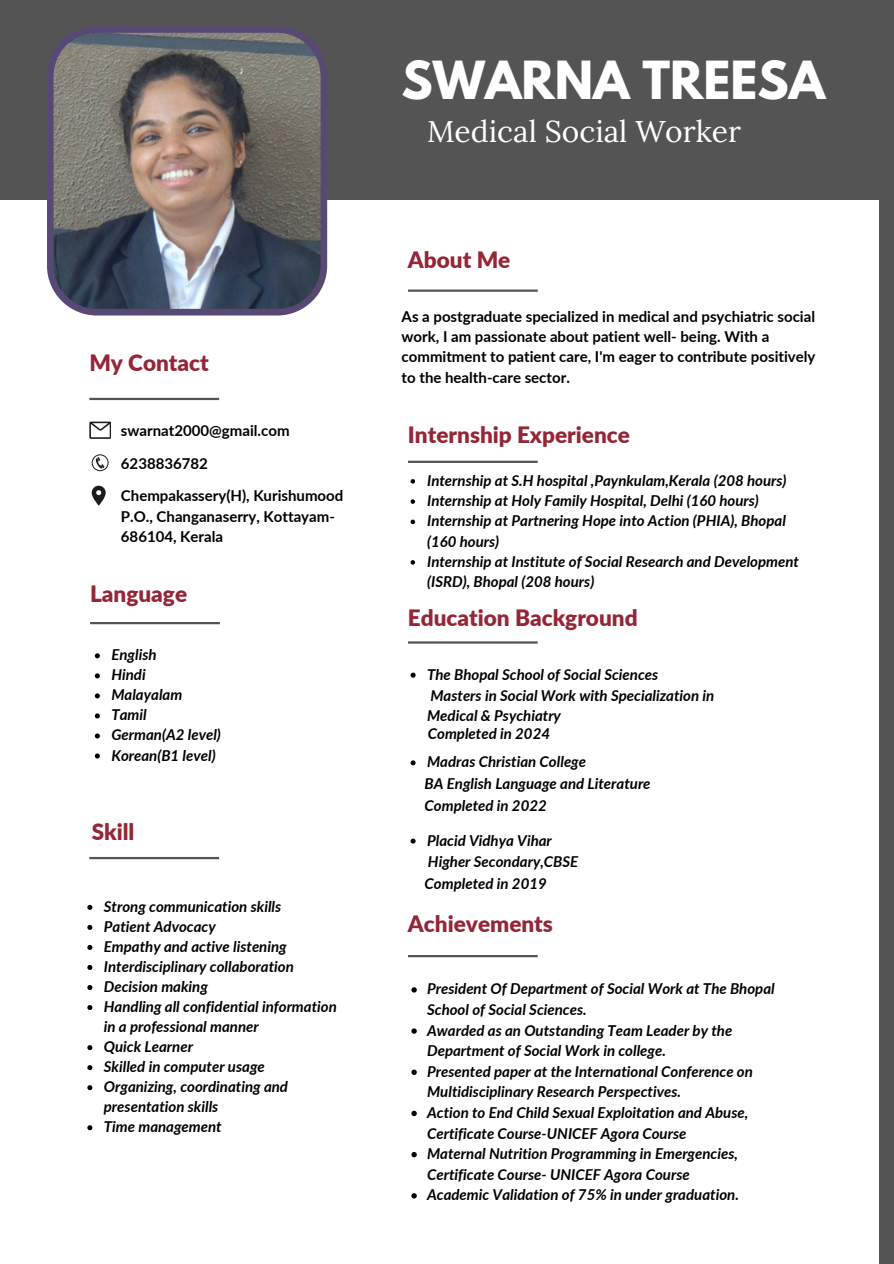
<style>
.page{position:relative;width:894px;height:1264px;background:#fff}
.page>*{position:absolute;margin:0;border:0;box-sizing:border-box;transform-origin:0 0}
.t1{font:700 46.5px "League Spartan";color:#fff}
.t2{font:30px "Lora";color:#fff}
.t3{font:900 22.5px "Lato";color:#942637}
.t4{font:italic 700 15px/20.5px "Lato";color:#000}
.t5{font:700 15px/20.2px "Lato";color:#000}
</style>
<div class="page">
<div style="left:0;top:0;width:893px;height:199px;background:#545454"></div>
<div style="left:878px;top:189px;width:15px;height:1074px;background:#545454"></div>
<hr style="left:408px;top:289px;width:129px;height:3px;background:#545454">
<hr style="left:408px;top:460px;width:129px;height:3px;background:#545454">
<hr style="left:408px;top:955px;width:129px;height:2px;background:#545454">
<hr style="left:90px;top:622px;width:130px;height:2px;background:#545454">
<hr style="left:89px;top:857px;width:130px;height:2px;background:#545454">
<hr style="left:408px;top:641px;width:129px;height:2px;background:#545454">
<hr style="left:89px;top:398px;width:130px;height:2px;background:#545454">
<svg style="left:89px;top:421px;width:22px;height:17px"></svg>
<svg style="left:92px;top:454px;width:17px;height:17px"></svg>
<svg style="left:92px;top:485px;width:13px;height:20px"></svg>
<svg style="left:47px;top:26px;width:280px;height:289px;background:#706b6f"></svg>
<svg style="left:95px;top:653px;width:5px;height:5px"></svg>
<svg style="left:95px;top:673px;width:5px;height:5px"></svg>
<svg style="left:95px;top:693px;width:5px;height:5px"></svg>
<svg style="left:95px;top:713px;width:5px;height:5px"></svg>
<svg style="left:95px;top:733px;width:5px;height:5px"></svg>
<svg style="left:95px;top:753px;width:5px;height:5px"></svg>
<svg style="left:87px;top:904px;width:5px;height:5px"></svg>
<svg style="left:87px;top:924px;width:5px;height:5px"></svg>
<svg style="left:87px;top:945px;width:5px;height:4px"></svg>
<svg style="left:87px;top:965px;width:5px;height:5px"></svg>
<svg style="left:87px;top:985px;width:5px;height:5px"></svg>
<svg style="left:87px;top:1005px;width:5px;height:5px"></svg>
<svg style="left:87px;top:1045px;width:5px;height:5px"></svg>
<svg style="left:87px;top:1065px;width:5px;height:5px"></svg>
<svg style="left:87px;top:1085px;width:5px;height:5px"></svg>
<svg style="left:87px;top:1125px;width:5px;height:5px"></svg>
<svg style="left:410px;top:672px;width:5px;height:5px"></svg>
<svg style="left:410px;top:760px;width:5px;height:5px"></svg>
<svg style="left:410px;top:838px;width:5px;height:5px"></svg>
<svg style="left:411px;top:987px;width:5px;height:5px"></svg>
<svg style="left:411px;top:1028px;width:5px;height:5px"></svg>
<svg style="left:411px;top:1069px;width:5px;height:5px"></svg>
<svg style="left:411px;top:1110px;width:5px;height:6px"></svg>
<svg style="left:411px;top:1152px;width:5px;height:5px"></svg>
<svg style="left:411px;top:1193px;width:5px;height:5px"></svg>
<svg style="left:410px;top:479px;width:5px;height:4px"></svg>
<svg style="left:410px;top:499px;width:5px;height:5px"></svg>
<svg style="left:410px;top:519px;width:5px;height:5px"></svg>
<svg style="left:410px;top:560px;width:5px;height:4px"></svg>
<p class="t3" style="left:89px;top:348px;width:121px">My Contact</p>
<p class="t5" style="left:121px;top:420px;width:170px">swarnat2000@gmail.com</p>
<p class="t5" style="left:121px;top:452px;width:88px">6238836782</p>
<p class="t5" style="left:121px;top:485px;width:224px">Chempakassery(H), Kurishumood<br>P.O., Changanaserry, Kottayam-<br>686104, Kerala</p>
<h4 class="t3" style="left:90px;top:580px;width:98px">Language</h4>
<h3 class="t4" style="left:111px;top:644px;width:47px">English</h3>
<p class="t4" style="left:111px;top:664px;width:36px">Hindi</p>
<h4 class="t4" style="left:111px;top:684px;width:72px">Malayalam</h4>
<p class="t4" style="left:111px;top:704px;width:37px">Tamil</p>
<p class="t4" style="left:111px;top:724px;width:111px">German(A2 level)</p>
<p class="t4" style="left:111px;top:744px;width:106px">Korean(B1 level)</p>
<p class="t3" style="left:92px;top:817px;width:44px">Skill</p>
<p class="t4" style="left:104px;top:895px;width:179px">Strong communication skills</p>
<h4 class="t4" style="left:104px;top:915px;width:113px">Patient Advocacy</h4>
<h3 class="t4" style="left:104px;top:935px;width:184px">Empathy and active listening</h3>
<h3 class="t4" style="left:104px;top:955px;width:191px">Interdisciplinary collaboration</h3>
<p class="t4" style="left:104px;top:975px;width:105px">Decision making</p>
<p class="t4" style="left:104px;top:996px;width:234px;line-height:20px">Handling all confidential information in a professional manner</p>
<p class="t4" style="left:104px;top:1036px;width:91px">Quick Learner</p>
<p class="t4" style="left:104px;top:1056px;width:162px">Skilled in computer usage</p>
<p class="t4" style="left:104px;top:1076px;width:186px;line-height:20px">Organizing, coordinating and presentation skills</p>
<p class="t4" style="left:104px;top:1116px;width:119px">Time management</p>
<h2 class="t1" style="left:401px;top:57px;width:425px">SWARNA TREESA</h2>
<p class="t2" style="left:427px;top:112px;width:315px">Medical Social Worker</p>
<h3 class="t3" style="left:408px;top:246px;width:104px">About Me</h3>
<p class="t5" style="left:401px;top:306px;width:415px">As a postgraduate specialized in medical and psychiatric social work, I am passionate about patient well- being. With a commitment to patient care, I'm eager to contribute positively to the health-care sector.</p>
<h4 class="t3" style="left:408px;top:421px;width:223px">Internship Experience</h4>
<h3 class="t4" style="left:427px;top:470px;width:361px">Internship at S.H hospital ,Paynkulam,Kerala (208 hours)</h3>
<p class="t4" style="left:427px;top:490px;width:333px">Internship at Holy Family Hospital, Delhi (160 hours)</p>
<p class="t4" style="left:427px;top:510px;width:360px">Internship at Partnering Hope into Action (PHIA), Bhopal (160 hours)</p>
<p class="t4" style="left:427px;top:551px;width:373px">Internship at Institute of Social Research and Development (ISRD), Bhopal (208 hours)</p>
<p class="t3" style="left:408px;top:603px;width:231px">Education Background</p>
<h4 class="t4" style="left:427px;top:663px;width:232px">The Bhopal School of Social Sciences</h4>
<h4 class="t4" style="left:427px;top:685px;width:289px;line-height:20px">Masters in Social Work with Specialization in<br>Medical &amp; Psychiatry</h4>
<p class="t4" style="left:428px;top:723px;width:124px">Completed in 2024</p>
<h4 class="t4" style="left:427px;top:751px;width:160px">Madras Christian College</h4>
<h4 class="t4" style="left:424px;top:773px;width:227px">BA English Language and Literature</h4>
<h3 class="t4" style="left:424px;top:794px;width:124px">Completed in 2022</h3>
<p class="t4" style="left:427px;top:829px;width:126px">Placid Vidhya Vihar</p>
<h4 class="t4" style="left:428px;top:851px;width:152px">Higher Secondary,CBSE</h4>
<h4 class="t4" style="left:424px;top:872px;width:124px">Completed in 2019</h4>
<h3 class="t3" style="left:408px;top:909px;width:146px">Achievements</h3>
<p class="t4" style="left:427px;top:978px;width:349px">President Of Department of Social Work at The Bhopal<br>School of Social Sciences.</p>
<p class="t4" style="left:427px;top:1019px;width:306px">Awarded as an Outstanding Team Leader by the<br>Department of Social Work in college.</p>
<p class="t4" style="left:427px;top:1060px;width:327px">Presented paper at the International Conference on<br>Multidisciplinary Research Perspectives.</p>
<p class="t4" style="left:427px;top:1101px;width:322px">Action to End Child Sexual Exploitation and Abuse,<br>Certificate Course-UNICEF Agora Course</p>
<p class="t4" style="left:427px;top:1142px;width:312px">Maternal Nutrition Programming in Emergencies,<br>Certificate Course- UNICEF Agora Course</p>
<p class="t4" style="left:427px;top:1184px;width:313px">Academic Validation of 75% in under graduation.</p>
</div>
